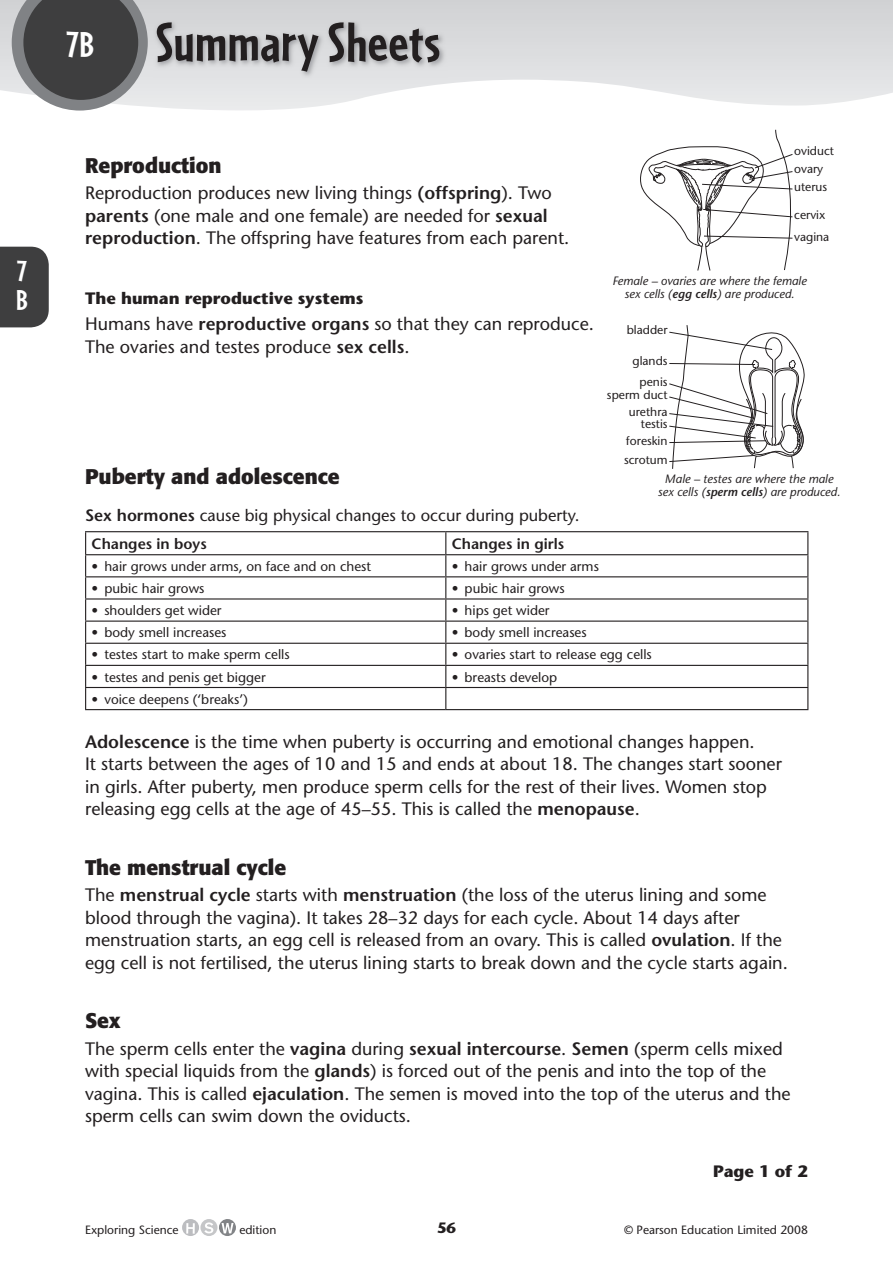
<style>
.page{position:relative;width:893px;height:1263px;background:#fff}
.page>*{position:absolute;margin:0;border:0;box-sizing:border-box;transform-origin:0 0}
.t1{font:700 57px "Cafeteria";letter-spacing:.005em;color:#231f20}
.t2{font:700 37.5px "Cafeteria";color:#fff}
.t3{font:700 30px/28.5px "Cafeteria";color:#fff}
.t4{font:700 21px "Formata";color:#231f20}
.t5{font:18px/22.5px "Stone Sans";color:#231f20}
.t6{font:16.5px "Stone Sans";color:#231f20}
.t7{font:700 16.5px "Stone Sans Std";color:#231f20}
.t8{font:600 15px "Stone Sans Std";color:#231f20}
.t9{font:700 15px "Stone Sans Std";color:#231f20}
.t10{font:13.5px "Stone Sans";color:#231f20}
.t11{font:italic 12.15px/12.9px "Stone Sans";color:#231f20;text-align:center}
.t12{font:500 12.15px/17.7px "Stone Sans Std";color:#231f20;text-align:right}
.t13{font:12px "Stone Sans";color:#231f20}
.s1{font-weight:600}
</style>
<div class="page">
<svg style="left:0;top:0;width:893px;height:110px"></svg>
<div style="left:182px;top:1219px;width:17px;height:17px;background:#bcbdc0;border-radius:50%"></div>
<svg style="left:186px;top:1223px;width:9px;height:11px"></svg>
<div style="left:200px;top:1219px;width:17px;height:17px;background:#c5c6c8;border-radius:50%"></div>
<svg style="left:204px;top:1222px;width:9px;height:11px"></svg>
<svg style="left:219px;top:1219px;width:17px;height:17px"></svg>
<svg style="left:222px;top:1223px;width:12px;height:10px"></svg>
<div style="left:0;top:247px;width:49px;height:80px;background:#3e3e3f"></div>
<svg style="left:880px;top:77px;width:13px;height:33px"></svg>
<hr style="left:85px;top:531px;width:361px;height:1px;background:#231f20">
<hr style="left:446px;top:531px;width:362px;height:1px;background:#231f20">
<hr style="left:85px;top:554px;width:361px;height:1px;background:#231f20">
<hr style="left:446px;top:554px;width:362px;height:1px;background:#231f20">
<hr style="left:85px;top:576px;width:361px;height:1px;background:#231f20">
<hr style="left:446px;top:576px;width:362px;height:1px;background:#231f20">
<hr style="left:85px;top:598px;width:361px;height:2px;background:#231f20">
<hr style="left:446px;top:598px;width:362px;height:2px;background:#231f20">
<hr style="left:85px;top:621px;width:361px;height:1px;background:#231f20">
<hr style="left:446px;top:621px;width:362px;height:1px;background:#231f20">
<hr style="left:85px;top:643px;width:361px;height:1px;background:#231f20">
<hr style="left:446px;top:643px;width:362px;height:1px;background:#231f20">
<hr style="left:85px;top:665px;width:361px;height:1px;background:#231f20">
<hr style="left:446px;top:665px;width:362px;height:1px;background:#231f20">
<hr style="left:85px;top:687px;width:361px;height:1px;background:#231f20">
<svg style="left:85px;top:532px;width:1px;height:177px"></svg>
<hr style="left:446px;top:687px;width:362px;height:1px;background:#231f20">
<svg style="left:445px;top:532px;width:1px;height:177px"></svg>
<svg style="left:807px;top:532px;width:1px;height:177px"></svg>
<hr style="left:85px;top:709px;width:361px;height:1px;background:#231f20">
<hr style="left:446px;top:709px;width:362px;height:1px;background:#231f20">
<img style="left:153px;top:19px;width:294px;height:60px">
<svg style="left:669px;top:325px;width:136px;height:144px"></svg>
<svg style="left:640px;top:129px;width:153px;height:142px"></svg>
<svg style="left:12px;top:0;width:136px;height:111px;background:#676869"></svg>
<h3 class="t3" style="left:16px;top:257px;width:13px">7<br>B</h3>
<h2 class="t2" style="left:66px;top:23px;width:29px">7B</h2>
<h1 class="t1" style="left:156px;top:10px;width:286px">Summary Sheets</h1>
<p class="t12" style="left:794px;top:142px;width:41px;text-align:left">oviduct ovary uterus</p>
<p class="t12" style="left:794px;top:204px;width:37px;line-height:21.6px;text-align:left">cervix vagina</p>
<p class="t11" style="left:612px;top:274px;width:196px">Female – ovaries are where the female sex cells (<span class="s1">egg cells</span>) are produced.</p>
<p class="t4" style="left:85px;top:152px;width:138px">Reproduction</p>
<p class="t5" style="left:85px;top:182px;width:486px">Reproduction produces new living things <span class="s1">(offspring</span>). Two <span class="s1">parents</span> (one male and one female) are needed for <span class="s1">sexual reproduction</span>. The offspring have features from each parent.</p>
<p class="t7" style="left:85px;top:288px;width:280px">The human reproductive systems</p>
<p class="t5" style="left:85px;top:313px;width:510px">Humans have <span class="s1">reproductive organs</span> so that they can reproduce.<br>The ovaries and testes produce <span class="s1">sex cells</span>.</p>
<p class="t12" style="left:627px;top:321px;width:42px">bladder</p>
<p class="t12" style="left:633px;top:350px;width:37px;line-height:21.1px;text-align:center">glands penis</p>
<p class="t12" style="left:607px;top:387px;width:62px;line-height:16.5px">sperm duct urethra</p>
<p class="t12" style="left:626px;top:415px;width:43px;line-height:17px">testis foreskin</p>
<p class="t12" style="left:624px;top:451px;width:45px">scrotum</p>
<p class="t11" style="left:658px;top:473px;width:184px">Male – testes are where the male sex cells (<span class="s1">sperm cells</span>) are produced.</p>
<p class="t4" style="left:85px;top:464px;width:256px">Puberty and adolescence</p>
<p class="t6" style="left:85px;top:505px;width:496px"><span class="s1">Sex hormones</span> cause big physical changes to occur during puberty.</p>
<p class="t8" style="left:92px;top:534px;width:117px">Changes in boys</p>
<p class="t8" style="left:452px;top:534px;width:114px">Changes in girls</p>
<p class="t10" style="left:92px;top:558px;width:281px">• hair grows under arms, on face and on chest</p>
<p class="t10" style="left:452px;top:558px;width:149px">• hair grows under arms</p>
<p class="t10" style="left:92px;top:580px;width:114px">• pubic hair grows</p>
<p class="t10" style="left:452px;top:580px;width:114px"><span class="s1">•</span> pubic hair grows</p>
<p class="t10" style="left:92px;top:602px;width:131px">• shoulders get wider</p>
<p class="t10" style="left:452px;top:602px;width:99px">• hips get wider</p>
<p class="t10" style="left:92px;top:624px;width:136px">• body smell increases</p>
<p class="t10" style="left:452px;top:624px;width:136px">• body smell increases</p>
<p class="t10" style="left:92px;top:647px;width:200px">• testes start to make sperm cells</p>
<p class="t10" style="left:452px;top:647px;width:202px">• ovaries start to release egg cells</p>
<p class="t10" style="left:92px;top:669px;width:176px"><span class="s1">•</span> testes and penis get bigger</p>
<p class="t10" style="left:452px;top:669px;width:107px">• breasts develop</p>
<p class="t10" style="left:92px;top:691px;width:158px">• voice deepens (‘breaks’)</p>
<p class="t5" style="left:85px;top:730px;width:698px"><span class="s1">Adolescence</span> is the time when puberty is occurring and emotional changes happen.<br>It starts between the ages of 10 and 15 and ends at about 18. The changes start sooner in girls. After puberty, men produce sperm cells for the rest of their lives. Women stop releasing egg cells at the age of 45–55. This is called the <span class="s1">menopause</span>.</p>
<p class="t4" style="left:85px;top:854px;width:203px">The menstrual cycle</p>
<p class="t5" style="left:85px;top:884px;width:704px">The <span class="s1">menstrual cycle</span> starts with <span class="s1">menstruation</span> (the loss of the uterus lining and some blood through the vagina). It takes 28–32 days for each cycle. About 14 days after menstruation starts, an egg cell is released from an ovary. This is called <span class="s1">ovulation</span>. If the egg cell is not fertilised, the uterus lining starts to break down and the cycle starts again.</p>
<p class="t4" style="left:85px;top:1008px;width:37px">Sex</p>
<p class="t5" style="left:85px;top:1037px;width:707px">The sperm cells enter the <span class="s1">vagina</span> during <span class="s1">sexual intercourse</span>. <span class="s1">Semen</span> (sperm cells mixed with special liquids from the <span class="s1">glands</span>) is forced out of the penis and into the top of the vagina. This is called <span class="s1">ejaculation</span>. The semen is moved into the top of the uterus and the sperm cells can swim down the oviducts.</p>
<p class="t7" style="left:713px;top:1161px;width:96px">Page 1 of 2</p>
<p class="t13" style="left:85px;top:1222px;width:95px">Exploring Science</p>
<p class="t13" style="left:239px;top:1222px;width:38px">edition</p>
<p class="t9" style="left:437px;top:1218px;width:20px">56</p>
<p class="t13" style="left:624px;top:1222px;width:185px">© Pearson Education Limited 2008</p>
</div>
